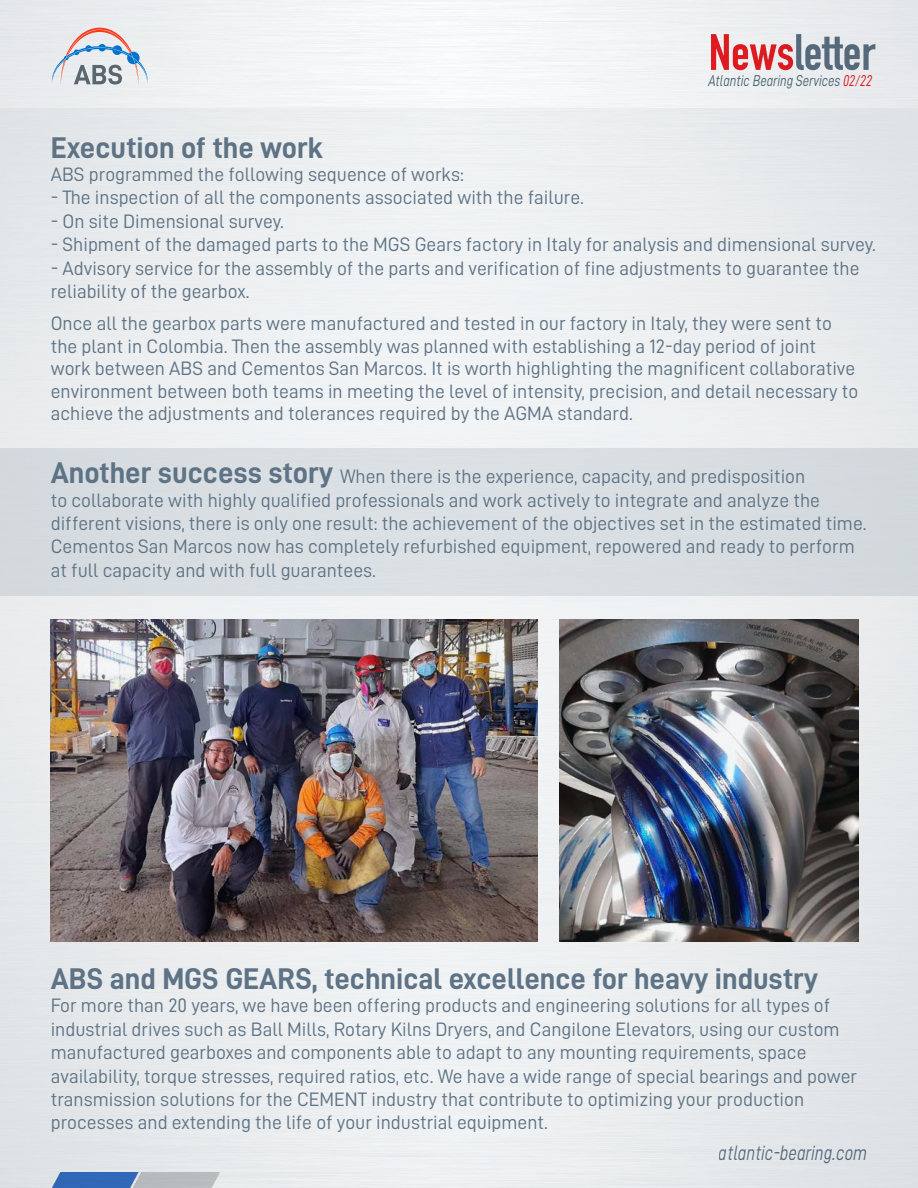
<style>
.page{position:relative;width:918px;height:1188px;background:#fff}
.page>*{position:absolute;margin:0;border:0;box-sizing:border-box;transform-origin:0 0}
.t1{font:700 50.25px "DIN Condensed";color:#5e7385}
.t2{font:30px "D DIN Bold";color:#5e7385}
.t3{font:21px "D DIN Italic";color:#5e7385;scale:.8 1}
.t4{font:19.5px/23.4px "D DIN";color:#5e7385}
.t5{font:15.75px "D DIN Italic";color:#4c6a78;scale:.8 1}
.s1{color:#ee1d23}
.s2{font-family:"D DIN Bold";font-size:30px}
</style>
<div class="page">
<img style="left:0;top:108px;width:918px;height:1080px">
<svg style="left:52px;top:28px;width:96px;height:57px"></svg>
<h1 class="t1" style="left:709px;top:18px;width:168px"><span class="s1">News</span>letter</h1>
<p class="t5" style="left:708px;top:72px;width:206px">Atlantic Bearing Services <span class="s1">02/22</span></p>
<p class="t2" style="left:51px;top:131px;width:274px">Execution of the work</p>
<p class="t4" style="left:51px;top:162px;width:415px">ABS programmed the following sequence of works:</p>
<p class="t4" style="left:51px;top:186px;width:535px">- The inspection of all the components associated with the failure.</p>
<p class="t4" style="left:51px;top:209px;width:235px">- On site Dimensional survey.</p>
<p class="t4" style="left:51px;top:232px;width:827px">- Shipment of the damaged parts to the MGS Gears factory in Italy for analysis and dimensional survey.</p>
<p class="t4" style="left:51px;top:256px;width:810px">- Advisory service for the assembly of the parts and verification of fine adjustments to guarantee the reliability of the gearbox.</p>
<p class="t4" style="left:51px;top:312px;width:809px;line-height:22.5px">Once all the gearbox parts were manufactured and tested in our factory in Italy, they were sent to the plant in Colombia. Then the assembly was planned with establishing a 12-day period of joint work between ABS and Cementos San Marcos. It is worth highlighting the magnificent collaborative environment between both teams in meeting the level of intensity, precision, and detail necessary to achieve the adjustments and tolerances required by the AGMA standard.</p>
<p class="t4" style="left:51px;top:465px;width:817px"><span class="s2">Another success story</span> When there is the experience, capacity, and predisposition<br>to collaborate with highly qualified professionals and work actively to integrate and analyze the different visions, there is only one result: the achievement of the objectives set in the estimated time.<br>Cementos San Marcos now has completely refurbished equipment, repowered and ready to perform at full capacity and with full guarantees.</p>
<p class="t2" style="left:51px;top:962px;width:769px">ABS and MGS GEARS, technical excellence for heavy industry</p>
<p class="t4" style="left:51px;top:994px;width:808px">For more than 20 years, we have been offering products and engineering solutions for all types of industrial drives such as Ball Mills, Rotary Kilns Dryers, and Cangilone Elevators, using our custom manufactured gearboxes and components able to adapt to any mounting requirements, space availability, torque stresses, required ratios, etc. We have a wide range of special bearings and power transmission solutions for the CEMENT industry that contribute to optimizing your production processes and extending the life of your industrial equipment.</p>
<p class="t3" style="left:719px;top:1141px;width:187px">atlantic-bearing.com</p>
</div>
